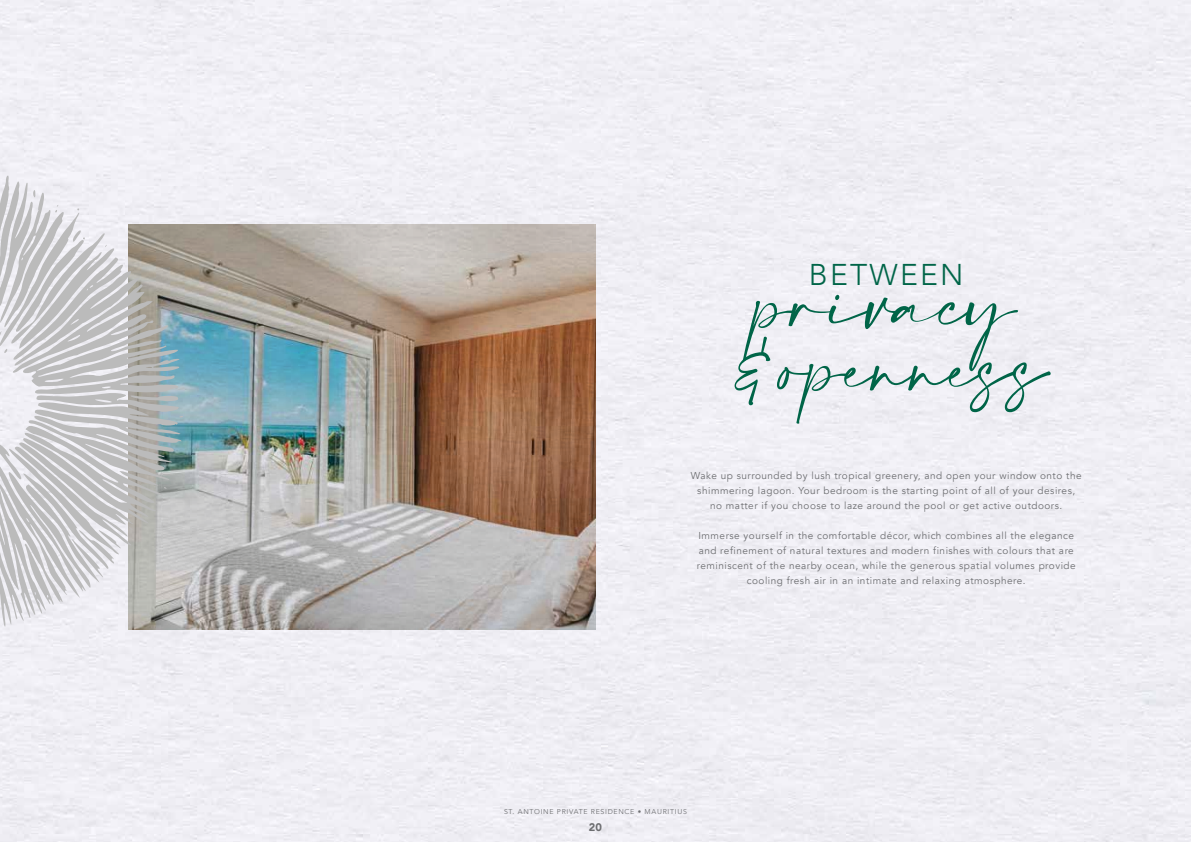
<style>
.page{position:relative;width:1191px;height:842px;background:#f0eff5}
.page>*{position:absolute;margin:0;border:0;box-sizing:border-box;transform-origin:0 0}
.t1{font:56.5px/63px "Amalfi Coast";color:#006548;text-align:center}
.t2{font:300 30px "Avenir";letter-spacing:.075em;color:#006548}
.t3{font:900 11px "Avenir";color:#6d6e71}
.t4{font:10px/15px "Avenir";letter-spacing:.05em;color:#6d6e71;text-align:center}
.t5{font:7px "Avenir";letter-spacing:.1em;color:#6d6e71}
.s1{font-family:"Avenir Next"}
</style>
<div class="page">
<img style="left:129px;top:224px;width:466px;height:405px">
<svg style="left:0;top:164px;width:183px;height:464px"></svg>
<h2 class="t2" style="left:809px;top:257px;width:156px">BETWEEN</h2>
<h1 class="t1" style="left:724px;top:275px;width:326px">privacy &amp;openness</h1>
<p class="t4" style="left:691px;top:468px;width:392px">Wake up surrounded by lush tropical greenery, and open your window onto the shimmering lagoon. Your bedroom is the starting point of all of your desires, no matter if you choose to laze around the pool or get active outdoors.</p>
<p class="t4" style="left:697px;top:528px;width:380px">Immerse yourself in the comfortable décor, which combines all the elegance and refinement of natural textures and modern finishes with colours that are reminiscent of the nearby ocean, while the generous spatial volumes provide cooling fresh air in an intimate and relaxing atmosphere.</p>
<p class="t5" style="left:504px;top:808px;width:184px">ST. ANTOINE PRIVATE RESIDENCE • <span class="s1">MAURITIUS</span></p>
<p class="t3" style="left:589px;top:818px;width:15px">20</p>
</div>
